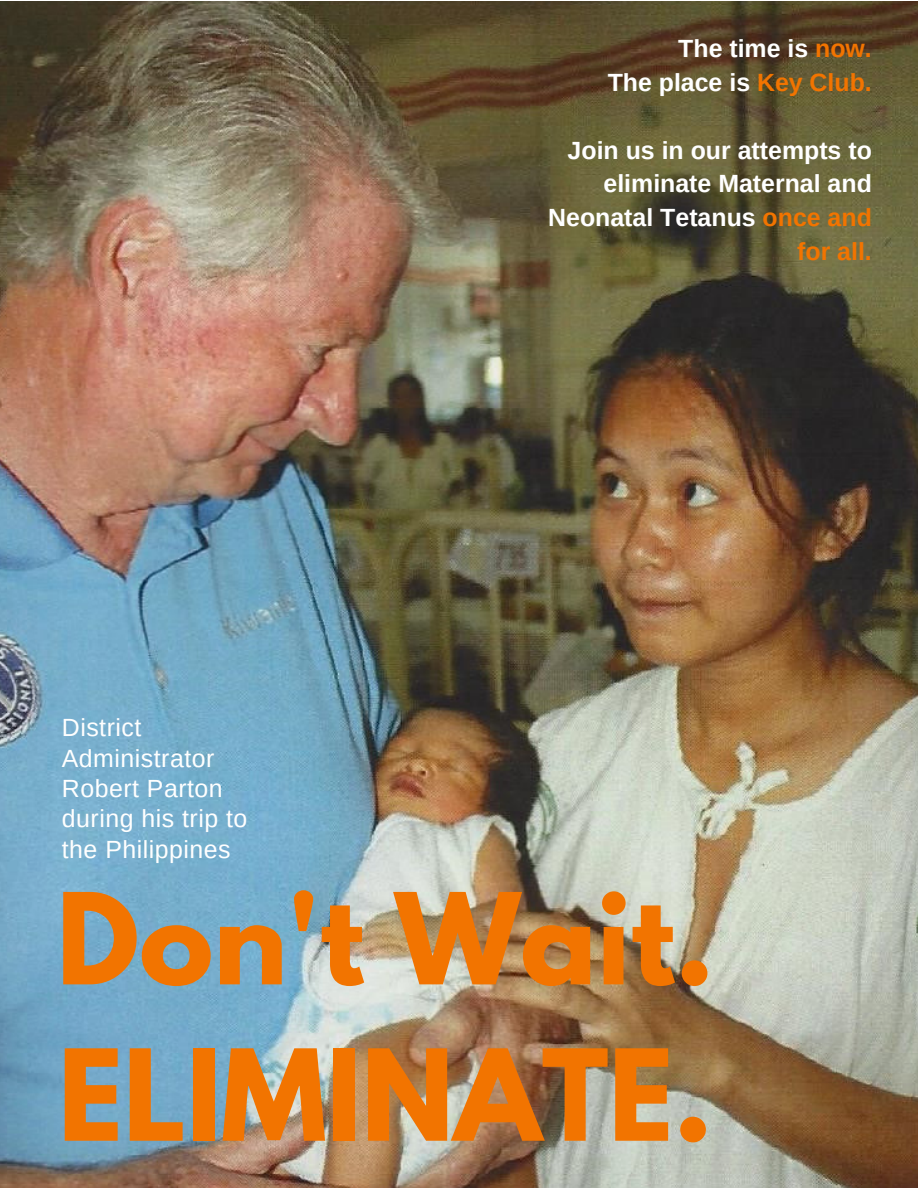
<style>
.page{position:relative;width:918px;height:1188px;background:#fff}
.page>*{position:absolute;margin:0;border:0;box-sizing:border-box;transform-origin:0 0}
.t1{font:700 112.05px/156.3px "League Spartan";color:#f27400}
.t2{font:700 24.9px/33.8px "Arimo";color:#fff;text-align:right}
.t3{font:24.9px/30.3px "Arimo";letter-spacing:.02em;color:#fff}
.s1{color:#f27400}
</style>
<div class="page">
<img style="left:0;top:2px;width:918px;height:1186px">
<p class="t2" style="left:608px;top:32px;width:266px">The time is <span class="s1">now.<br></span>The place is <span class="s1">Key Club.</span></p>
<p class="t3" style="left:62px;top:713px;width:187px">District<br>Administrator<br>Robert Parton during his trip to the Philippines</p>
<p class="t2" style="left:548px;top:133px;width:325px">Join us in our attempts to eliminate Maternal and<br>Neonatal Tetanus <span class="s1">once and for all.</span></p>
<h1 class="t1" style="left:57px;top:875px;width:659px">Don't Wait.<br>ELIMINATE.</h1>
</div>
